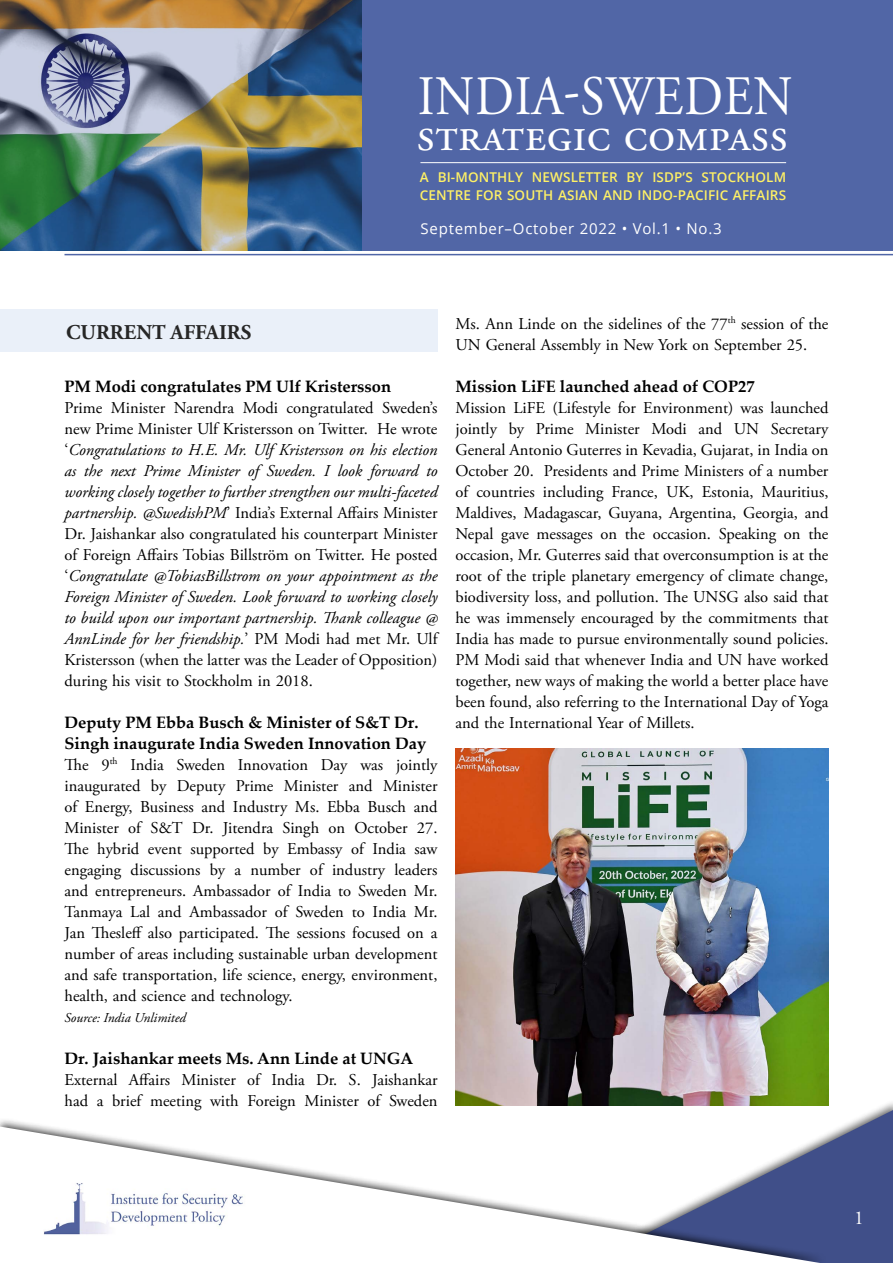
<style>
.page{position:relative;width:893px;height:1263px;background:#fff}
.page>*{position:absolute;margin:0;border:0;box-sizing:border-box;transform-origin:0 0}
.t1{font:55.5px "Adobe Garamond Pro";letter-spacing:.015em;color:#fff;scale:.9 1}
.t2{font:48px "Adobe Garamond Pro";letter-spacing:.01em;color:#fff}
.t3{font:700 21px "Adobe Garamond Pro";color:#000}
.t4{font:19.5px "Adobe Garamond Pro";color:#fff}
.t5{font:16.5px/21px "Adobe Garamond Pro";color:#000;text-align:justify}
.t6{font:italic 16.5px/21px "Adobe Garamond Pro";color:#000;text-align:justify}
.t7{font:700 16.5px/21px "Palatino Linotype";color:#000}
.t8{font:15px "Open Sans";letter-spacing:.05em;color:#fff}
.t9{font:600 13.5px/18px "Open Sans";letter-spacing:.01em;color:#fff165}
.t10{font:italic 13.5px "Adobe Garamond Pro";color:#000}
.s1{font-style:normal}
</style>
<div class="page">
<svg style="left:828px;top:1110px;width:65px;height:153px;background:#505e92"></svg>
<div style="left:0;top:1117px;width:828px;height:146px;background:#000;opacity:.75"></div>
<svg style="left:0;top:1126px;width:820px;height:137px"></svg>
<img style="left:44px;top:1177px;width:202px;height:60px">
<div style="left:0;top:0;width:893px;height:250px;background:#5166a6"></div>
<div style="left:0;top:310px;width:437px;height:42px;background:#e7eef8"></div>
<hr style="left:64px;top:254px;width:829px;height:1px;background:#5066a7">
<img style="left:0;top:0;width:362px;height:250px">
<hr style="left:420px;top:162px;width:366px;height:1px;background:#fff">
<img style="left:455px;top:748px;width:373px;height:358px">
<h1 class="t1" style="left:418px;top:63px;width:418px">INDIA-SWEDEN</h1>
<h2 class="t2" style="left:417px;top:106px;width:372px">strategic compass</h2>
<p class="t9" style="left:420px;top:168px;width:368px">A BI-MONTHLY NEWSLETTER BY ISDP’S STOCKHOLM<br>CENTRE FOR SOUTH ASIAN AND INDO-PACIFIC AFFAIRS</p>
<p class="t8" style="left:421px;top:218px;width:303px">September–October 2022 • Vol.1 • No.3</p>
<p class="t3" style="left:66px;top:320px;width:187px">CURRENT AFFAIRS</p>
<p class="t7" style="left:64px;top:375px;width:328px">PM Modi congratulates PM Ulf Kristersson</p>
<p class="t6" style="left:64px;top:397px;width:374px"><span class="s1">Prime Minister Narendra Modi congratulated Sweden’s new Prime Minister Ulf Kristersson on Twitter. He wrote ‘</span>Congratulations to H.E. Mr. Ulf Kristersson on his election as the next Prime Minister of Sweden. I look forward to working closely together to further strengthen our multi-faceted partnership. @SwedishPM<span class="s1">’ India’s External Affairs Minister Dr. Jaishankar also congratulated his counterpart Minister of Foreign Affairs Tobias Billström on Twitter. He posted ‘</span>Congratulate @TobiasBillstrom on your appointment as the Foreign Minister of Sweden. Look forward to working closely to build upon our important partnership. Thank colleague @ AnnLinde for her friendship.<span class="s1">’ PM Modi had met Mr. Ulf Kristersson (when the latter was the Leader of Opposition) during his visit to Stockholm in 2018.</span></p>
<p class="t7" style="left:64px;top:711px;width:363px">Deputy PM Ebba Busch &amp; Minister of S&amp;T Dr.<br>Singh inaugurate India Sweden Innovation Day</p>
<p class="t5" style="left:64px;top:754px;width:375px">The 9<sup>th</sup> India Sweden Innovation Day was jointly inaugurated by Deputy Prime Minister and Minister of Energy, Business and Industry Ms. Ebba Busch and Minister of S&amp;T Dr. Jitendra Singh on October 27.<br>The hybrid event supported by Embassy of India saw engaging discussions by a number of industry leaders and entrepreneurs. Ambassador of India to Sweden Mr.<br>Tanmaya Lal and Ambassador of Sweden to India Mr.<br>Jan Thesleff also participated. The sessions focused on a number of areas including sustainable urban development and safe transportation, life science, energy, environment, health, and science and technology.</p>
<p class="t10" style="left:64px;top:1009px;width:123px">Source: India Unlimited</p>
<p class="t7" style="left:64px;top:1047px;width:350px">Dr. Jaishankar meets Ms. Ann Linde at UNGA</p>
<p class="t5" style="left:64px;top:1069px;width:374px">External Affairs Minister of India Dr. S. Jaishankar had a brief meeting with Foreign Minister of Sweden</p>
<p class="t5" style="left:455px;top:313px;width:374px">Ms. Ann Linde on the sidelines of the 77<sup>th</sup> session of the<br>UN General Assembly in New York on September 25.</p>
<p class="t7" style="left:455px;top:375px;width:301px">Mission LiFE launched ahead of COP27</p>
<p class="t5" style="left:455px;top:397px;width:375px">Mission LiFE (Lifestyle for Environment) was launched jointly by Prime Minister Modi and UN Secretary General Antonio Guterres in Kevadia, Gujarat, in India on October 20. Presidents and Prime Ministers of a number of countries including France, UK, Estonia, Mauritius, Maldives, Madagascar, Guyana, Argentina, Georgia, and Nepal gave messages on the occasion. Speaking on the occasion, Mr. Guterres said that overconsumption is at the root of the triple planetary emergency of climate change, biodiversity loss, and pollution. The UNSG also said that he was immensely encouraged by the commitments that India has made to pursue environmentally sound policies.<br>PM Modi said that whenever India and UN have worked together, new ways of making the world a better place have been found, also referring to the International Day of Yoga and the International Year of Millets.</p>
<p class="t4" style="left:854px;top:1206px;width:11px">1</p>
</div>
